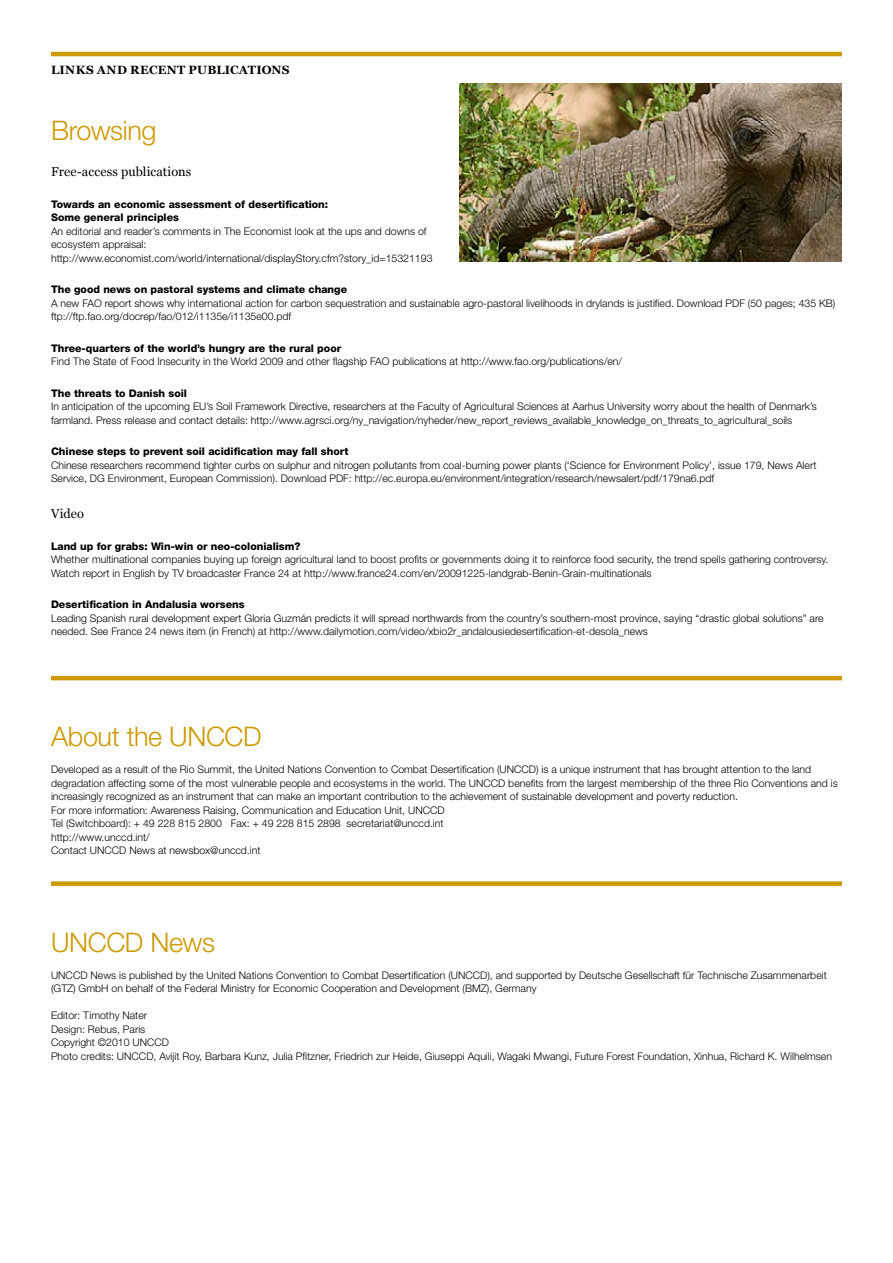
<style>
.page{position:relative;width:893px;height:1263px;background:#fff}
.page>*{position:absolute;margin:0;border:0;box-sizing:border-box;transform-origin:0 0}
.t1{font:300 27px "Helvetica Neue";letter-spacing:-.015em;color:#c90}
.t2{font:12.75px "Georgia";letter-spacing:.015em;color:#000}
.t3{font:700 12px "Georgia";letter-spacing:.025em;color:#000}
.t4{font:300 10.5px/13.5px "Helvetica Neue";color:#000}
.t5{font:800 10.5px/13.5px "Helvetica Neue";color:#000}
</style>
<div class="page">
<hr style="left:51px;top:52px;width:791px;height:4px;background:#c90">
<hr style="left:51px;top:676px;width:791px;height:4px;background:#c90">
<div style="left:51px;top:881px;width:791px;height:5px;background:#c90"></div>
<img style="left:459px;top:84px;width:383px;height:177px">
<p class="t3" style="left:51px;top:63px;width:240px">LINKS AND RECENT PUBLICATIONS</p>
<h1 class="t1" style="left:51px;top:114px;width:107px">Browsing</h1>
<p class="t2" style="left:51px;top:165px;width:142px">Free-access publications</p>
<p class="t5" style="left:51px;top:197px;width:279px">Towards an economic assessment of desertification:<br>Some general principles</p>
<p class="t4" style="left:51px;top:224px;width:383px">An editorial and reader’s comments in The Economist look at the ups and downs of ecosystem appraisal: http://www.economist.com/world/international/displayStory.cfm?story_id=15321193</p>
<p class="t5" style="left:51px;top:283px;width:298px">The good news on pastoral systems and climate change</p>
<p class="t4" style="left:51px;top:296px;width:786px">A new FAO report shows why international action for carbon sequestration and sustainable agro-pastoral livelihoods in drylands is justified. Download PDF (50 pages; 435 KB) ftp://ftp.fao.org/docrep/fao/012/i1135e/i1135e00.pdf</p>
<p class="t5" style="left:51px;top:341px;width:292px">Three-quarters of the world’s hungry are the rural poor</p>
<p class="t4" style="left:51px;top:355px;width:573px">Find The State of Food Insecurity in the World 2009 and other flagship FAO publications at http://www.fao.org/publications/en/</p>
<p class="t5" style="left:51px;top:386px;width:137px">The threats to Danish soil</p>
<p class="t4" style="left:51px;top:400px;width:767px">In anticipation of the upcoming EU’s Soil Framework Directive, researchers at the Faculty of Agricultural Sciences at Aarhus University worry about the health of Denmark’s farmland. Press release and contact details: http://www.agrsci.org/ny_navigation/nyheder/new_report_reviews_available_knowledge_on_threats_to_agricultural_soils</p>
<p class="t5" style="left:51px;top:445px;width:299px">Chinese steps to prevent soil acidification may fall short</p>
<p class="t4" style="left:51px;top:458px;width:767px">Chinese researchers recommend tighter curbs on sulphur and nitrogen pollutants from coal-burning power plants (‘Science for Environment Policy’, issue 179, News Alert<br>Service, DG Environment, European Commission). Download PDF: http://ec.europa.eu/environment/integration/research/newsalert/pdf/179na6.pdf</p>
<p class="t2" style="left:51px;top:507px;width:34px">Video</p>
<p class="t5" style="left:51px;top:539px;width:251px">Land up for grabs: Win-win or neo-colonialism?</p>
<p class="t4" style="left:51px;top:553px;width:779px">Whether multinational companies buying up foreign agricultural land to boost profits or governments doing it to reinforce food security, the trend spells gathering controversy.<br>Watch report in English by TV broadcaster France 24 at http://www.france24.com/en/20091225-landgrab-Benin-Grain-multinationals</p>
<p class="t5" style="left:51px;top:598px;width:195px">Desertification in Andalusia worsens</p>
<p class="t4" style="left:51px;top:611px;width:774px">Leading Spanish rural development expert Gloria Guzmán predicts it will spread northwards from the country’s southern-most province, saying “drastic global solutions” are needed. See France 24 news item (in French) at http://www.dailymotion.com/video/xbio2r_andalousiedesertification-et-desola_news</p>
<h1 class="t1" style="left:51px;top:720px;width:212px">About the UNCCD</h1>
<p class="t4" style="left:51px;top:763px;width:788px">Developed as a result of the Rio Summit, the United Nations Convention to Combat Desertification (UNCCD) is a unique instrument that has brought attention to the land degradation affecting some of the most vulnerable people and ecosystems in the world. The UNCCD benefits from the largest membership of the three Rio Conventions and is increasingly recognized as an instrument that can make an important contribution to the achievement of sustainable development and poverty reduction.<br>For more information: Awareness Raising, Communication and Education Unit, UNCCD<br>Tel (Switchboard): + 49 228 815 2800 Fax: + 49 228 815 2898 secretariat@unccd.int<br>http://www.unccd.int/<br>Contact UNCCD News at newsbox@unccd.int</p>
<h1 class="t1" style="left:51px;top:926px;width:165px">UNCCD News</h1>
<p class="t4" style="left:51px;top:968px;width:777px">UNCCD News is published by the United Nations Convention to Combat Desertification (UNCCD), and supported by Deutsche Gesellschaft für Technische Zusammenarbeit (GTZ) GmbH on behalf of the Federal Ministry for Economic Cooperation and Development (BMZ), Germany</p>
<p class="t4" style="left:51px;top:1009px;width:782px">Editor: Timothy Nater<br>Design: Rebus, Paris<br>Copyright ©2010 UNCCD<br>Photo credits: UNCCD, Avijit Roy, Barbara Kunz, Julia Pfitzner, Friedrich zur Heide, Giuseppi Aquili, Wagaki Mwangi, Future Forest Foundation, Xinhua, Richard K. Wilhelmsen</p>
</div>
